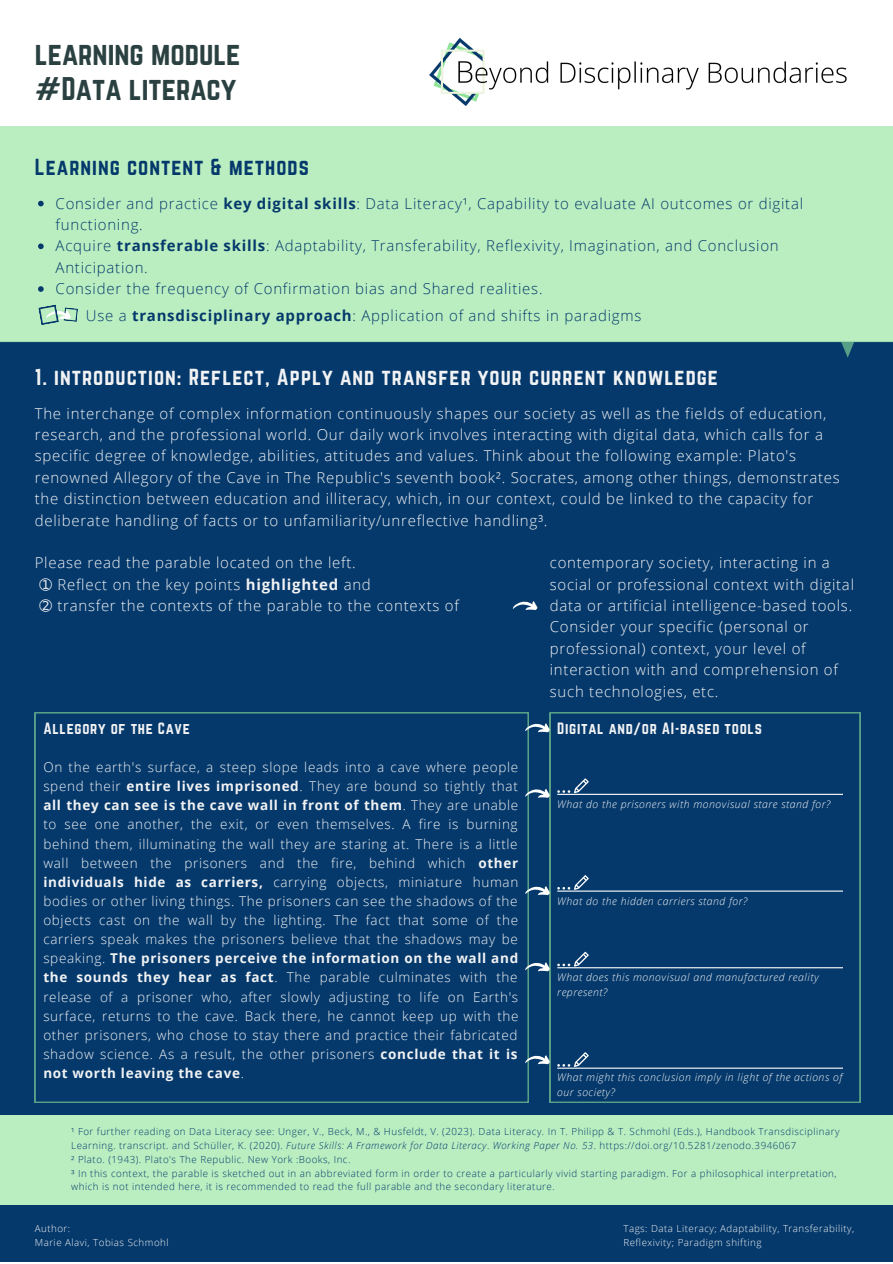
<style>
.page{position:relative;width:893px;height:1264px;background:#fff}
.page>*{position:absolute;margin:0;border:0;box-sizing:border-box;transform-origin:0 0}
.t1{font:28.65px/34.8px "Norwester";color:#2b4141}
.t2{font:20.25px "Norwester";letter-spacing:.05em;color:#f1f2f4}
.t3{font:20.25px "Norwester";letter-spacing:.05em;color:#05396b}
.t4{font:300 15px/21.3px "Open Sans";letter-spacing:.05em;color:#f1f2f4}
.t5{font:300 15px/21.3px "Open Sans";letter-spacing:.05em;color:#05396b}
.t6{font:14.25px "Norwester";letter-spacing:.05em;color:#f1f2f4}
.t7{font:300 13.5px/19px "Open Sans";letter-spacing:.05em;color:#f1f2f4;text-align:justify}
.t8{font:italic 300 10.5px/14.9px "Open Sans";letter-spacing:.05em;color:#f1f2f4}
.t9{font:300 9.75px/13.8px "Open Sans";letter-spacing:.05em;color:#05396b}
.t10{font:300 9.75px "Open Sans";letter-spacing:.05em;color:#f1f2f4}
.s1{font-weight:700}
.s2{font-family:"DejaVu Sans";font-weight:400}
.s3{font-style:italic}
</style>
<div class="page">
<div style="left:0;top:357px;width:892px;height:758px;background:#05396b"></div>
<div style="left:35px;top:712px;width:493px;height:390px;background:#05396b"></div>
<div style="left:0;top:126px;width:892px;height:231px;background:#baeec0"></div>
<svg style="left:38px;top:201px;width:6px;height:5px"></svg>
<svg style="left:38px;top:243px;width:6px;height:6px"></svg>
<svg style="left:38px;top:286px;width:6px;height:6px"></svg>
<div style="left:0;top:1200px;width:892px;height:61px;background:#05396b"></div>
<svg style="left:38px;top:304px;width:40px;height:21px"></svg>
<div style="left:549px;top:712px;width:311px;height:390px;background:#05396b"></div>
<svg style="left:557px;top:778px;width:31px;height:15px"></svg>
<svg style="left:557px;top:875px;width:31px;height:15px"></svg>
<svg style="left:557px;top:951px;width:31px;height:15px"></svg>
<svg style="left:557px;top:1052px;width:31px;height:15px"></svg>
<svg style="left:512px;top:601px;width:25px;height:9px"></svg>
<svg style="left:525px;top:723px;width:24px;height:9px"></svg>
<svg style="left:525px;top:962px;width:24px;height:9px"></svg>
<svg style="left:525px;top:1055px;width:24px;height:9px"></svg>
<svg style="left:525px;top:886px;width:24px;height:9px"></svg>
<svg style="left:525px;top:788px;width:24px;height:9px"></svg>
<hr style="left:557px;top:890px;width:285px;height:1px;background:#fff">
<hr style="left:557px;top:793px;width:285px;height:2px;background:#fff">
<hr style="left:557px;top:967px;width:285px;height:1px;background:#fff">
<hr style="left:557px;top:1067px;width:285px;height:1px;background:#fff">
<img style="left:429px;top:38px;width:418px;height:68px">
<div style="left:0;top:1115px;width:892px;height:90px;background:#baeec0"></div>
<p class="t1" style="left:35px;top:36px;width:207px">learning module #Data literacy</p>
<p class="t3" style="left:35px;top:154px;width:275px">Learning content &amp; methods</p>
<p class="t5" style="left:56px;top:192px;width:749px">Consider and practice <span class="s1">key digital skills</span>: Data Literacy¹, Capability to evaluate AI outcomes or digital functioning.</p>
<p class="t5" style="left:56px;top:235px;width:724px">Acquire <span class="s1">transferable skills</span>: Adaptability, Transferability, Reflexivity, Imagination, and Conclusion<br>Anticipation.</p>
<p class="t5" style="left:56px;top:277px;width:488px">Consider the frequency of Confirmation bias and Shared realities.</p>
<p class="t5" style="left:86px;top:304px;width:557px">Use a <span class="s1">transdisciplinary approach</span>: Application of and shifts in paradigms</p>
<p class="t2" style="left:35px;top:365px;width:684px">1. introduction: Reflect, Apply and transfer your current knowledge</p>
<p class="t4" style="left:35px;top:402px;width:806px">The interchange of complex information continuously shapes our society as well as the fields of education, research, and the professional world. Our daily work involves interacting with digital data, which calls for a specific degree of knowledge, abilities, attitudes and values. Think about the following example: Plato's renowned Allegory of the Cave in The Republic's seventh book². Socrates, among other things, demonstrates the distinction between education and illiteracy, which, in our context, could be linked to the capacity for deliberate handling of facts or to unfamiliarity/unreflective handling³.</p>
<p class="t4" style="left:35px;top:552px;width:322px">Please read the parable located on the left.</p>
<p class="t4" style="left:39px;top:573px;width:333px"><span class="s2">➀</span> Reflect on the key points <span class="s1">highlighted</span> and</p>
<p class="t4" style="left:39px;top:594px;width:421px"><span class="s2">➁</span> transfer the contexts of the parable to the contexts of</p>
<p class="t4" style="left:549px;top:552px;width:306px">contemporary society, interacting in a social or professional context with digital data or artificial intelligence-based tools.<br>Consider your specific (personal or professional) context, your level of interaction with and comprehension of such technologies, etc.</p>
<p class="t6" style="left:43px;top:719px;width:148px">Allegory of the Cave</p>
<p class="t6" style="left:557px;top:719px;width:206px">Digital and/or AI-based tools</p>
<p class="t7" style="left:43px;top:757px;width:476px">On the earth's surface, a steep slope leads into a cave where people spend their <span class="s1">entire lives imprisoned</span>. They are bound so tightly that <span class="s1">all they can see is the cave wall in front of them</span>. They are unable to see one another, the exit, or even themselves. A fire is burning behind them, illuminating the wall they are staring at. There is a little wall between the prisoners and the fire, behind which <span class="s1">other individuals hide as carriers,</span> carrying objects, miniature human bodies or other living things. The prisoners can see the shadows of the objects cast on the wall by the lighting. The fact that some of the carriers speak makes the prisoners believe that the shadows may be speaking. <span class="s1">The prisoners perceive the information on the wall and the sounds they hear as fact</span>. The parable culminates with the release of a prisoner who, after slowly adjusting to life on Earth's surface, returns to the cave. Back there, he cannot keep up with the other prisoners, who chose to stay there and practice their fabricated shadow science. As a result, the other prisoners <span class="s1">conclude that it is not worth leaving the cave</span>.</p>
<p class="t8" style="left:557px;top:796px;width:274px">What do the prisoners with monovisual stare stand for?</p>
<p class="t8" style="left:557px;top:893px;width:191px">What do the hidden carriers stand for?</p>
<p class="t8" style="left:557px;top:969px;width:263px">What does this monovisual and manufactured reality represent?</p>
<p class="t8" style="left:557px;top:1069px;width:286px">What might this conclusion imply in light of the actions of our society?</p>
<p class="t9" style="left:71px;top:1124px;width:769px">¹ For further reading on Data Literacy see: Unger, V., Beck, M., &amp; Husfeldt, V. (2023). Data Literacy. In T. Philipp &amp; T. Schmohl (Eds.), Handbook Transdisciplinary<br>Learning. transcript. and Schüller, K. (2020). <span class="s3">Future Skills: A Framework for Data Literacy</span>. <span class="s3">Working Paper No. 53</span>. https://doi.org/10.5281/zenodo.3946067</p>
<p class="t9" style="left:71px;top:1152px;width:280px">² Plato. (1943). Plato's The Republic. New York :Books, Inc.</p>
<p class="t9" style="left:71px;top:1165px;width:766px">³ In this context, the parable is sketched out in an abbreviated form in order to create a particularly vivid starting paradigm. For a philosophical interpretation, which is not intended here, it is recommended to read the full parable and the secondary literature.</p>
<p class="t10" style="left:623px;top:1221px;width:232px">Tags: Data Literacy; Adaptability, Transferability,</p>
<p class="t10" style="left:623px;top:1235px;width:139px">Reflexivity; Paradigm shifting</p>
<p class="t10" style="left:35px;top:1221px;width:37px">Author:</p>
<p class="t10" style="left:35px;top:1235px;width:135px">Marie Alavi, Tobias Schmohl</p>
</div>
